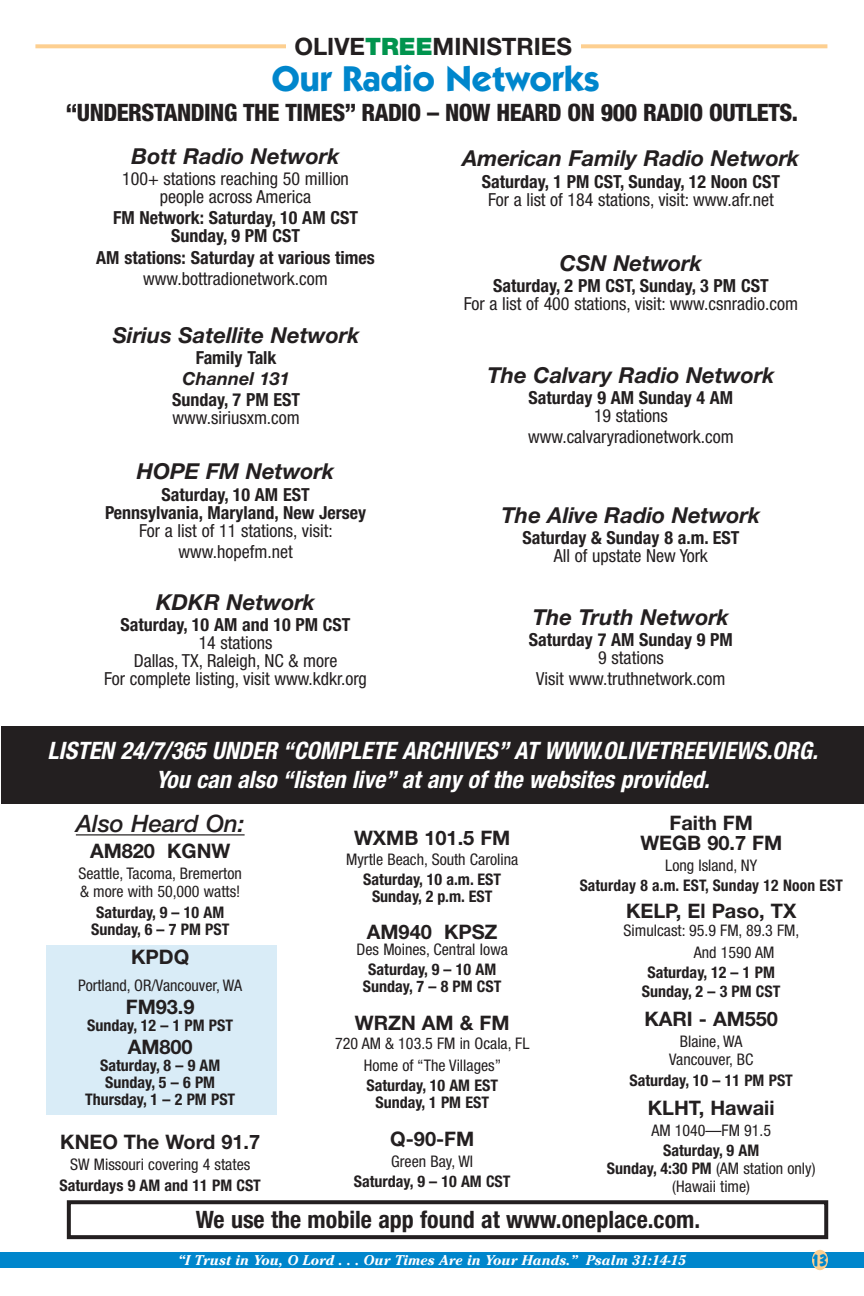
<style>
.page{position:relative;width:864px;height:1296px;background:#fff}
.page>*{position:absolute;margin:0;border:0;box-sizing:border-box;transform-origin:0 0}
.t1{font:700 36px "ITC Kabel Std";color:#0086cc}
.t2{font:italic 700 condensed 24px/28.8px "Helvetica Neue LT Std";color:#fff;text-align:center}
.t3{font:800 condensed 24px "Helvetica Neue LT Std";letter-spacing:-.02em;color:#231f20}
.t4{font:700 condensed 24px "Helvetica Neue LT Std";color:#231f20}
.t5{font:700 24px "Helvetica Neue LT Std";color:#231f20}
.t6{font:italic 500 24px "Helvetica Neue LT Std";color:#231f20}
.t7{font:italic 700 22px "Helvetica Neue LT Std";color:#231f20}
.t8{font:700 20px/20px "Helvetica Neue LT Std";color:#231f20;text-align:center}
.t9{font:condensed 18px/18px "Helvetica Neue LT Std";color:#231f20;text-align:center}
.t10{font:700 condensed 18px/18px "Helvetica Neue LT Std";color:#231f20;text-align:center}
.t11{font:italic 700 18px "Helvetica Neue LT Std";color:#231f20}
.t12{font:700 18px "Dom Casual Std";color:#0086cc}
.t13{font:condensed 16px/18px "Helvetica Neue LT Std";color:#231f20;text-align:center}
.t14{font:700 condensed 16px/17px "Helvetica Neue LT Std";color:#231f20;text-align:center}
.t15{font:italic 700 14px "Cheltenham";color:#fff}
.s1{font-weight:900;color:#00944e}
.s2{font-weight:700}
</style>
<div class="page">
<svg style="left:35px;top:44px;width:792px;height:4px;background:#fdd299"></svg>
<div style="left:286px;top:32px;width:295px;height:28px;background:#fff"></div>
<div style="left:0;top:1252px;width:864px;height:16px;background:#0086cc"></div>
<div style="left:812px;top:1250px;width:16px;height:20px;background:#fdcf90;border-radius:50%"></div>
<div style="left:1px;top:726px;width:863px;height:78px;background:#231f20"></div>
<div style="left:46px;top:946px;width:231px;height:169px;background:#d9ecf7"></div>
<hr style="left:76px;top:834px;width:169px;height:1px;background:#231f20">
<div style="left:67px;top:1200px;width:761px;height:39px;border:4px solid #231f20"></div>
<h2 class="t5" style="left:294px;top:31px;width:279px">OLIVE<span class="s1">TREE</span>MINISTRIES</h2>
<h1 class="t1" style="left:272px;top:57px;width:330px">Our Radio Networks</h1>
<h2 class="t3" style="left:66px;top:98px;width:734px">“UNDERSTANDING THE TIMES” RADIO – NOW HEARD ON 900 RADIO OUTLETS.</h2>
<p class="t7" style="left:131px;top:143px;width:210px">Bott Radio Network</p>
<p class="t9" style="left:122px;top:170px;width:228px">100+ stations reaching 50 million people across America</p>
<p class="t10" style="left:113px;top:209px;width:246px">FM Network: Saturday, 10 AM CST<br>Sunday, 9 PM CST</p>
<p class="t10" style="left:96px;top:248px;width:280px">AM stations: Saturday at various times</p>
<p class="t9" style="left:143px;top:269px;width:186px">www.bottradionetwork.com</p>
<p class="t7" style="left:113px;top:321px;width:248px">Sirius Satellite Network</p>
<p class="t10" style="left:196px;top:348px;width:82px">Family Talk</p>
<p class="t11" style="left:183px;top:368px;width:109px">Channel 131</p>
<p class="t10" style="left:172px;top:391px;width:129px">Sunday, 7 PM EST</p>
<p class="t9" style="left:172px;top:409px;width:129px">www.siriusxm.com</p>
<p class="t7" style="left:137px;top:458px;width:199px">HOPE FM Network</p>
<p class="t10" style="left:105px;top:485px;width:263px">Saturday, 10 AM EST<br>Pennsylvania, Maryland, New Jersey</p>
<p class="t9" style="left:139px;top:519px;width:195px;line-height:21.2px">For a list of 11 stations, visit: www.hopefm.net</p>
<p class="t7" style="left:156px;top:588px;width:161px">KDKR Network</p>
<p class="t10" style="left:121px;top:615px;width:232px">Saturday, 10 AM and 10 PM CST</p>
<p class="t9" style="left:104px;top:633px;width:264px">14 stations<br>Dallas, TX, Raleigh, NC &amp; more<br>For complete listing, visit www.kdkr.org</p>
<p class="t7" style="left:462px;top:145px;width:339px">American Family Radio Network</p>
<p class="t10" style="left:482px;top:172px;width:300px">Saturday, 1 PM CST, Sunday, 12 Noon CST</p>
<p class="t9" style="left:488px;top:190px;width:287px">For a list of 184 stations, visit: www.afr.net</p>
<p class="t7" style="left:560px;top:249px;width:143px">CSN Network</p>
<p class="t10" style="left:493px;top:276px;width:277px">Saturday, 2 PM CST, Sunday, 3 PM CST</p>
<p class="t9" style="left:464px;top:294px;width:336px">For a list of 400 stations, visit: www.csnradio.com</p>
<p class="t7" style="left:487px;top:361px;width:289px">The Calvary Radio Network</p>
<p class="t10" style="left:529px;top:389px;width:206px">Saturday 9 AM Sunday 4 AM</p>
<p class="t9" style="left:528px;top:405px;width:207px;line-height:21.2px">19 stations www.calvaryradionetwork.com</p>
<p class="t7" style="left:502px;top:501px;width:260px">The Alive Radio Network</p>
<p class="t10" style="left:522px;top:528px;width:218px">Saturday &amp; Sunday 8 a.m. EST</p>
<p class="t9" style="left:554px;top:546px;width:155px">All of upstate New York</p>
<p class="t7" style="left:533px;top:603px;width:198px">The Truth Network</p>
<p class="t10" style="left:529px;top:630px;width:205px">Saturday 7 AM Sunday 9 PM</p>
<p class="t9" style="left:536px;top:647px;width:191px;line-height:21.2px">9 stations<br>Visit www.truthnetwork.com</p>
<h2 class="t2" style="left:47px;top:737px;width:772px">LISTEN 24/7/365 UNDER “COMPLETE ARCHIVES” AT WWW.OLIVETREEVIEWS.ORG.<br>You can also “listen live” at any of the websites provided.</h2>
<h2 class="t6" style="left:76px;top:810px;width:170px">Also Heard On:</h2>
<p class="t8" style="left:90px;top:841px;width:142px">AM820 KGNW</p>
<p class="t13" style="left:79px;top:865px;width:165px;text-align:left">Seattle, Tacoma, Bremerton &amp; more with 50,000 watts!</p>
<p class="t14" style="left:91px;top:903px;width:140px">Saturday, 9 – 10 AM<br>Sunday, 6 – 7 PM PST</p>
<p class="t8" style="left:131px;top:946px;width:60px">KPDQ</p>
<p class="t13" style="left:78px;top:976px;width:165px">Portland, OR/Vancouver, WA</p>
<p class="t8" style="left:126px;top:996px;width:70px">FM93.9</p>
<p class="t14" style="left:87px;top:1017px;width:148px">Sunday, 12 – 1 PM PST</p>
<p class="t8" style="left:128px;top:1037px;width:67px">AM800</p>
<p class="t14" style="left:85px;top:1057px;width:152px">Saturday, 8 – 9 AM<br>Sunday, 5 – 6 PM<br>Thursday, 1 – 2 PM PST</p>
<p class="t8" style="left:60px;top:1131px;width:201px">KNEO The Word 91.7</p>
<p class="t13" style="left:70px;top:1155px;width:182px">SW Missouri covering 4 states</p>
<p class="t14" style="left:59px;top:1177px;width:203px">Saturdays 9 AM and 11 PM CST</p>
<p class="t8" style="left:354px;top:828px;width:158px">WXMB 101.5 FM</p>
<p class="t13" style="left:346px;top:850px;width:174px">Myrtle Beach, South Carolina</p>
<p class="t14" style="left:363px;top:870px;width:139px">Saturday, 10 a.m. EST<br>Sunday, 2 p.m. EST</p>
<p class="t8" style="left:367px;top:921px;width:132px">AM940 KPSZ</p>
<p class="t13" style="left:357px;top:940px;width:153px">Des Moines, Central Iowa</p>
<p class="t14" style="left:363px;top:961px;width:140px">Saturday, 9 – 10 AM<br>Sunday, 7 – 8 PM CST</p>
<p class="t8" style="left:355px;top:1013px;width:156px">WRZN AM &amp; FM</p>
<p class="t13" style="left:335px;top:1033px;width:196px;line-height:21.2px">720 AM &amp; 103.5 FM in Ocala, FL<br>Home of “The Villages”</p>
<p class="t14" style="left:366px;top:1076px;width:133px">Saturday, 10 AM EST<br>Sunday, 1 PM EST</p>
<p class="t8" style="left:390px;top:1128px;width:85px">Q-90-FM</p>
<p class="t13" style="left:391px;top:1152px;width:83px">Green Bay, WI</p>
<p class="t14" style="left:354px;top:1173px;width:158px">Saturday, 9 – 10 AM CST</p>
<p class="t8" style="left:640px;top:812px;width:143px">Faith FM<br>WEGB 90.7 FM</p>
<p class="t13" style="left:665px;top:857px;width:93px">Long Island, NY</p>
<p class="t14" style="left:580px;top:877px;width:265px">Saturday 8 a.m. EST, Sunday 12 Noon EST</p>
<p class="t8" style="left:626px;top:901px;width:172px">KELP, El Paso, TX</p>
<p class="t13" style="left:694px;top:920px;width:107px;line-height:21.2px;text-align:left;text-indent:-70px">Simulcast: 95.9 FM, 89.3 FM,<br>And 1590 AM</p>
<p class="t14" style="left:642px;top:962px;width:140px;line-height:19.2px">Saturday, 12 – 1 PM<br>Sunday, 2 – 3 PM CST</p>
<p class="t8" style="left:644px;top:1009px;width:135px">KARI - AM550</p>
<p class="t13" style="left:669px;top:1033px;width:86px">Blaine, WA<br>Vancouver, BC</p>
<p class="t14" style="left:629px;top:1071px;width:165px">Saturday, 10 – 11 PM PST</p>
<p class="t8" style="left:648px;top:1097px;width:128px">KLHT, Hawaii</p>
<p class="t13" style="left:651px;top:1121px;width:121px">AM 1040—FM 91.5</p>
<p class="t13" style="left:607px;top:1141px;width:210px"><span class="s2">Saturday, 9 AM<br>Sunday, 4:30 PM</span> (AM station only) (Hawaii time)</p>
<h2 class="t4" style="left:196px;top:1205px;width:506px">We use the mobile app found at www.oneplace.com.</h2>
<p class="t15" style="left:178px;top:1252px;width:510px">“I Trust in You, O Lord . . . Our Times Are in Your Hands.” Psalm 31:14-15</p>
<p class="t12" style="left:813px;top:1250px;width:16px">13</p>
</div>
